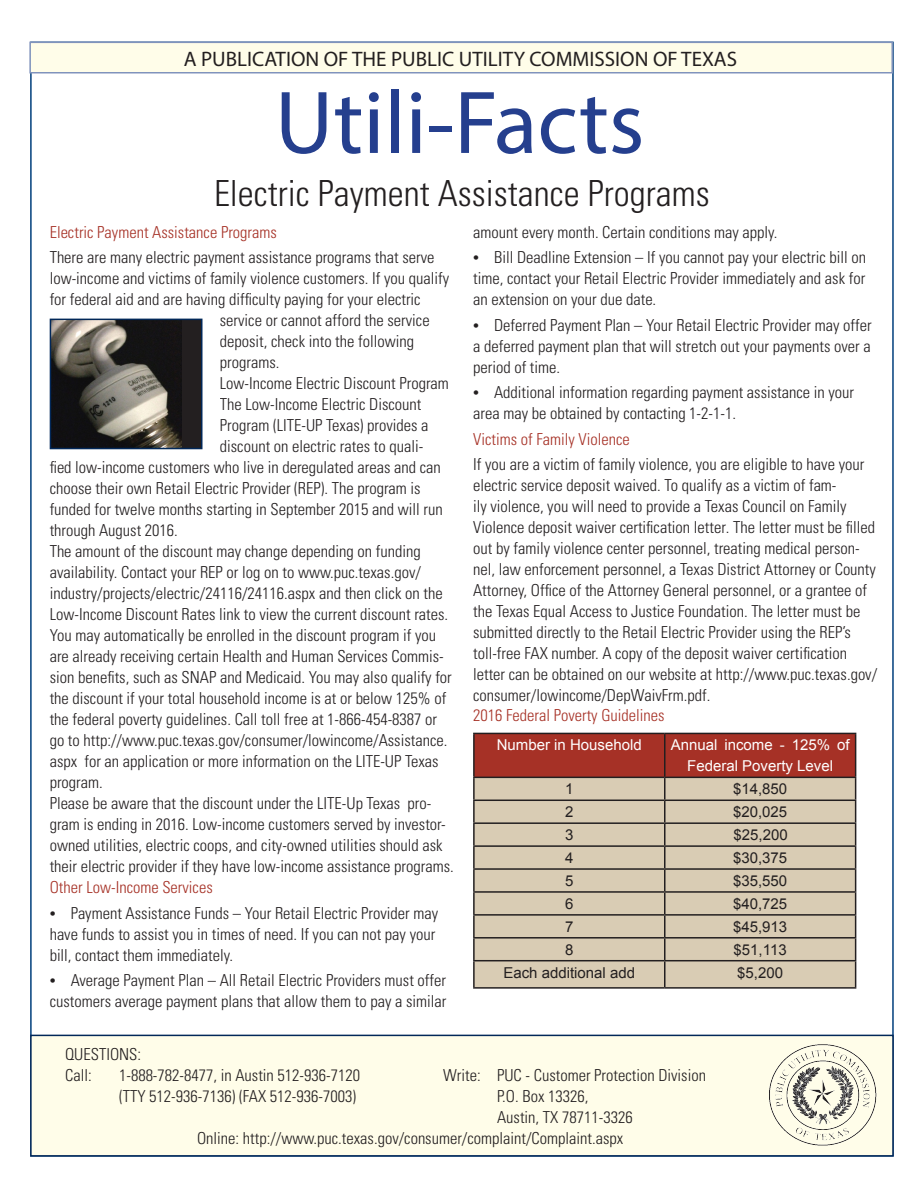
<style>
.page{position:relative;width:918px;height:1188px;background:#fff}
.page>*{position:absolute;margin:0;border:0;box-sizing:border-box;transform-origin:0 0}
.t1{font:90px "Myriad Pro";color:#253f8e}
.t2{font:300 condensed 36px "Univers LT Std";color:#231f20}
.t3{font:21px "Myriad Pro";color:#231f20}
.Red_sub_headers{font:300 condensed 16.5px/21px "Univers LT Std";color:#231f20}
.Red_sub_headers-2{font:300 condensed 16.5px "Univers LT Std";color:#a63126}
.t4{font:15px "Arial";color:#231f20}
.t5{font:15px/21px "Arial";color:#fff;text-align:center}
.s1{font-family:"Myriad Pro";font-weight:400;font-stretch:normal;font-size:21px}
.s2{color:#a63126}
</style>
<div class="page">
<div style="left:30px;top:42px;width:864px;height:1115px;background:#fff;border:2px solid #003f7c"></div>
<div style="left:29px;top:42px;width:864px;height:32px;background:#fffde9;border:2px solid #8093bc"></div>
<hr style="left:473px;top:733px;width:192px;height:1px;background:#231f20">
<hr style="left:473px;top:734px;width:2px;height:43px;background:#231f20">
<hr style="left:473px;top:777px;width:192px;height:1px;background:#231f20">
<hr style="left:473px;top:778px;width:2px;height:22px;background:#231f20">
<hr style="left:473px;top:800px;width:192px;height:1px;background:#231f20">
<hr style="left:473px;top:801px;width:2px;height:21px;background:#231f20">
<hr style="left:473px;top:822px;width:192px;height:2px;background:#231f20">
<hr style="left:473px;top:824px;width:2px;height:21px;background:#231f20">
<hr style="left:473px;top:845px;width:192px;height:2px;background:#231f20">
<hr style="left:473px;top:847px;width:2px;height:21px;background:#231f20">
<hr style="left:473px;top:868px;width:192px;height:2px;background:#231f20">
<hr style="left:473px;top:870px;width:2px;height:21px;background:#231f20">
<hr style="left:473px;top:891px;width:192px;height:2px;background:#231f20">
<hr style="left:473px;top:893px;width:2px;height:21px;background:#231f20">
<hr style="left:473px;top:914px;width:192px;height:2px;background:#231f20">
<hr style="left:473px;top:916px;width:2px;height:21px;background:#231f20">
<hr style="left:473px;top:937px;width:192px;height:2px;background:#231f20">
<hr style="left:473px;top:939px;width:2px;height:21px;background:#231f20">
<hr style="left:473px;top:960px;width:192px;height:1px;background:#231f20">
<hr style="left:473px;top:961px;width:2px;height:26px;background:#231f20">
<svg style="left:474px;top:733px;width:382px;height:254px;background:#c4a692"></svg>
<hr style="left:473px;top:987px;width:192px;height:2px;background:#231f20">
<hr style="left:665px;top:987px;width:191px;height:2px;background:#231f20">
<div style="left:30px;top:1035px;width:864px;height:122px;background:#fffde9;border:2px solid #022859"></div>
<div style="left:50px;top:319px;width:152px;height:130px;background:#231f20"></div>
<img style="left:53px;top:322px;width:129px;height:124px">
<div style="left:50px;top:319px;width:152px;height:130px;border:2px solid #022859"></div>
<img style="left:769px;top:1044px;width:108px;height:102px">
<p class="t3" style="left:184px;top:46px;width:555px">A PUBLICATION OF THE PUBLIC UTILITY COMMISSION OF TEXAS</p>
<p class="t1" style="left:275px;top:67px;width:371px">Utili-Facts</p>
<p class="t2" style="left:214px;top:171px;width:497px">Electric Payment Assistance Programs</p>
<p class="Red_sub_headers-2" style="left:50px;top:222px;width:229px">Electric Payment Assistance Programs</p>
<p class="Red_sub_headers" style="left:50px;top:247px;width:386px">There are many electric payment assistance programs that serve</p>
<p class="Red_sub_headers" style="left:50px;top:268px;width:401px">low-income and victims of family violence customers. If you qualify</p>
<p class="Red_sub_headers" style="left:50px;top:289px;width:373px">for federal aid and are having difficulty paying for your electric</p>
<p class="Red_sub_headers" style="left:220px;top:310px;width:211px">service or cannot afford the service</p>
<p class="Red_sub_headers" style="left:220px;top:331px;width:196px">deposit, check into the following</p>
<p class="Red_sub_headers" style="left:220px;top:352px;width:61px">programs.</p>
<p class="Red_sub_headers" style="left:220px;top:373px;width:231px">Low-Income Electric Discount Program</p>
<p class="Red_sub_headers" style="left:220px;top:394px;width:203px">The Low-Income Electric Discount</p>
<p class="Red_sub_headers" style="left:220px;top:415px;width:210px">Program (LITE-UP Texas) provides a</p>
<p class="Red_sub_headers" style="left:220px;top:436px;width:205px">discount on electric rates to quali-</p>
<p class="Red_sub_headers" style="left:50px;top:457px;width:393px">fied low-income customers who live in deregulated areas and can</p>
<p class="Red_sub_headers" style="left:50px;top:478px;width:373px">choose their own Retail Electric Provider (REP). The program is</p>
<p class="Red_sub_headers" style="left:50px;top:499px;width:395px">funded for twelve months starting in September 2015 and will run</p>
<p class="Red_sub_headers" style="left:50px;top:520px;width:130px">through August 2016.</p>
<p class="Red_sub_headers" style="left:50px;top:541px;width:404px">The amount of the discount may change depending on funding availability. Contact your REP or log on to www.puc.texas.gov/ industry/projects/electric/24116/24116.aspx and then click on the Low-Income Discount Rates link to view the current discount rates.<br>You may automatically be enrolled in the discount program if you are already receiving certain Health and Human Services Commis&shy;sion benefits, such as SNAP and Medicaid. You may also qualify for the discount if your total household income is at or below 125% of the federal poverty guidelines. Call toll free at 1-866-454-8387 or go to http://www.puc.texas.gov/consumer/lowincome/Assistance. aspx for an application or more information on the LITE-UP Texas program.</p>
<p class="Red_sub_headers" style="left:50px;top:793px;width:406px">Please be aware that the discount under the LITE-Up Texas pro&shy;gram is ending in 2016. Low-income customers served by investor&shy;owned utilities, electric coops, and city-owned utilities should ask their electric provider if they have low-income assistance programs.</p>
<p class="Red_sub_headers-2" style="left:50px;top:878px;width:165px">Other Low-Income Services</p>
<p class="Red_sub_headers" style="left:50px;top:902px;width:390px"><span class="s1">•</span> Payment Assistance Funds – Your Retail Electric Provider may have funds to assist you in times of need. If you can not pay your bill, contact them immediately.</p>
<p class="Red_sub_headers" style="left:50px;top:970px;width:398px"><span class="s1">•</span> Average Payment Plan – All Retail Electric Providers must offer customers average payment plans that allow them to pay a similar</p>
<p class="Red_sub_headers" style="left:473px;top:221px;width:306px">amount every month. Certain conditions may apply.</p>
<p class="Red_sub_headers" style="left:473px;top:247px;width:394px;text-align:justify"><span class="s1">•</span> Bill Deadline Extension – If you cannot pay your electric bill on time, contact your Retail Electric Provider immediately and ask for an extension on your due date.</p>
<p class="Red_sub_headers" style="left:473px;top:314px;width:400px;text-align:justify"><span class="s1">•</span> Deferred Payment Plan – Your Retail Electric Provider may offer a deferred payment plan that will stretch out your payments over a period of time.</p>
<p class="Red_sub_headers" style="left:473px;top:382px;width:383px"><span class="s1">•</span> Additional information regarding payment assistance in your area may be obtained by contacting 1-2-1-1.</p>
<p class="Red_sub_headers" style="left:473px;top:426px;width:393px;line-height:25.5px"><span class="s2">Victims of Family Violence<br></span>If you are a victim of family violence, you are eligible to have your</p>
<p class="Red_sub_headers" style="left:473px;top:475px;width:406px">electric service deposit waived. To qualify as a victim of fam-<br>ily violence, you will need to provide a Texas Council on Family Violence deposit waiver certification letter. The letter must be filled out by family violence center personnel, treating medical person&shy;nel, law enforcement personnel, a Texas District Attorney or County Attorney, Office of the Attorney General personnel, or a grantee of the Texas Equal Access to Justice Foundation. The letter must be submitted directly to the Retail Electric Provider using the REP’s toll-free FAX number. A copy of the deposit waiver certification letter can be obtained on our website at http://www.puc.texas.gov/ consumer/lowincome/DepWaivFrm.pdf.<br><span class="s2">2016 Federal Poverty Guidelines</span></p>
<p class="t5" style="left:497px;top:734px;width:147px">Number in Household</p>
<p class="t5" style="left:671px;top:734px;width:180px">Annual income - 125% of<br>Federal Poverty Level</p>
<p class="t4" style="left:565px;top:779px;width:10px">1</p>
<p class="t4" style="left:733px;top:779px;width:56px">$14,850</p>
<p class="t4" style="left:565px;top:802px;width:10px">2</p>
<p class="t4" style="left:733px;top:802px;width:56px">$20,025</p>
<p class="t4" style="left:565px;top:825px;width:10px">3</p>
<p class="t4" style="left:734px;top:825px;width:56px">$25,200</p>
<p class="t4" style="left:565px;top:847px;width:10px">4</p>
<p class="t4" style="left:733px;top:847px;width:56px">$30,375</p>
<p class="t4" style="left:565px;top:870px;width:10px">5</p>
<p class="t4" style="left:733px;top:870px;width:56px">$35,550</p>
<p class="t4" style="left:565px;top:893px;width:10px">6</p>
<p class="t4" style="left:733px;top:893px;width:56px">$40,725</p>
<p class="t4" style="left:565px;top:916px;width:10px">7</p>
<p class="t4" style="left:733px;top:916px;width:56px">$45,913</p>
<p class="t4" style="left:565px;top:939px;width:10px">8</p>
<p class="t4" style="left:734px;top:939px;width:55px">$51,113</p>
<p class="t4" style="left:503px;top:962px;width:133px">Each additional add</p>
<p class="t4" style="left:737px;top:962px;width:47px">$5,200</p>
<p class="Red_sub_headers" style="left:65px;top:1044px;width:78px">QUESTIONS:</p>
<p class="Red_sub_headers" style="left:65px;top:1065px;width:28px">Call:</p>
<p class="Red_sub_headers" style="left:119px;top:1065px;width:242px">1-888-782-8477, in Austin 512-936-7120</p>
<p class="Red_sub_headers" style="left:443px;top:1065px;width:264px">Write: PUC - Customer Protection Division</p>
<p class="Red_sub_headers" style="left:119px;top:1086px;width:238px">(TTY 512-936-7136) (FAX 512-936-7003)</p>
<p class="Red_sub_headers" style="left:497px;top:1086px;width:93px">P.O. Box 13326,</p>
<p class="Red_sub_headers" style="left:497px;top:1107px;width:137px">Austin, TX 78711-3326</p>
<p class="Red_sub_headers" style="left:197px;top:1128px;width:428px">Online: http://www.puc.texas.gov/consumer/complaint/Complaint.aspx</p>
</div>
